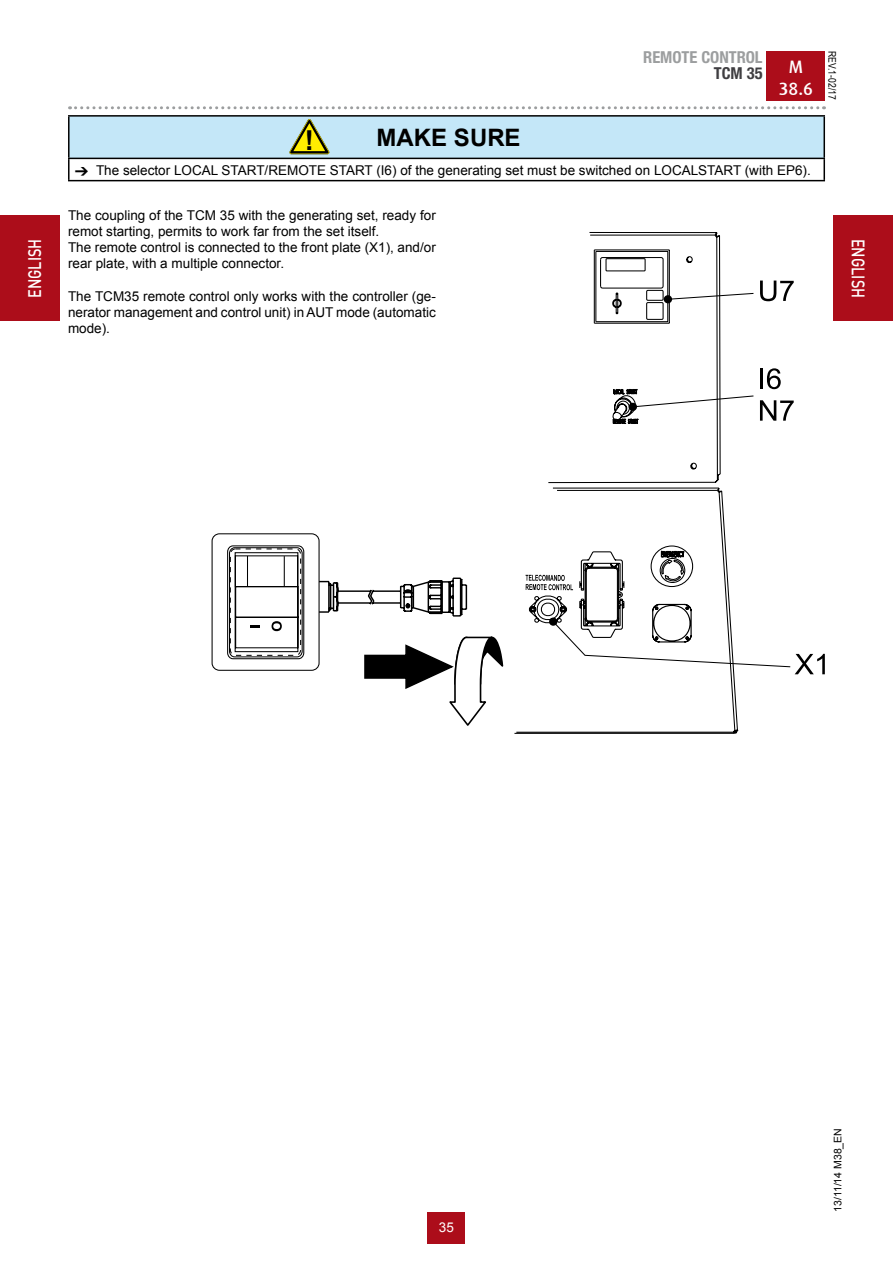
<style>
.page{position:relative;width:893px;height:1263px;background:#fff}
.page>*{position:absolute;margin:0;border:0;box-sizing:border-box;transform-origin:0 0}
.t1{font:700 27.6px "Arial";color:#000}
.t2{font:700 24px "Arial";color:#000}
.t3{font:500 18px "DIN Pro";color:#fff;scale:.8 1}
.t4{font:500 18px/21.6px "Dax";color:#fff;text-align:center}
.t5{font:700 condensed 16.5px "Helvetica Neue LTW1 G";color:#9c9e9f}
.t6{font:700 condensed 16.5px "Helvetica Neue LTW1 G";color:#3f3e41}
.t7{font:13.5px/16.2px "Arial";color:#000}
.t8{font:13.5px "Arial";color:#fff}
.t9{font:10.5px "Arial";color:#000}
.t10{font:10.5px "Arial Narrow";color:#000}
</style>
<div class="page">
<div style="left:767px;top:51px;width:58px;height:50px;background:#ac0d1a"></div>
<svg style="left:70px;top:106px;width:754px;height:3px"></svg>
<div style="left:428px;top:1212px;width:37px;height:31px;background:#ac0d1a"></div>
<div style="left:0;top:216px;width:60px;height:105px;background:#ac0d1a"></div>
<div style="left:833px;top:216px;width:60px;height:105px;background:#ac0d1a"></div>
<svg style="left:514px;top:574px;width:225px;height:160px"></svg>
<svg style="left:526px;top:232px;width:299px;height:442px"></svg>
<svg style="left:211px;top:533px;width:293px;height:193px"></svg>
<hr style="left:247px;top:556px;width:1px;height:31px;background:#000">
<hr style="left:284px;top:556px;width:1px;height:31px;background:#000">
<div style="left:230px;top:548px;width:71px;height:108px;border:1px dashed #000;border-radius:5px"></div>
<div style="left:69px;top:116px;width:755px;height:42px;background:#c4e7f8"></div>
<hr style="left:68px;top:115px;width:757px;height:2px;background:#000">
<hr style="left:68px;top:117px;width:2px;height:41px;background:#000">
<hr style="left:823px;top:117px;width:2px;height:41px;background:#000">
<hr style="left:68px;top:158px;width:757px;height:1px;background:#000">
<hr style="left:68px;top:159px;width:2px;height:21px;background:#000">
<hr style="left:823px;top:159px;width:2px;height:21px;background:#000">
<hr style="left:68px;top:180px;width:757px;height:1px;background:#000">
<svg style="left:289px;top:119px;width:41px;height:35px"></svg>
<p class="t5" style="left:643px;top:47px;width:121px">REMOTE CONTROL</p>
<p class="t6" style="left:714px;top:64px;width:50px">TCM 35</p>
<h3 class="t4" style="left:779px;top:56px;width:36px">M<br>38.6</h3>
<h2 class="t2" style="left:377px;top:121px;width:146px">MAKE SURE</h2>
<p class="t7" style="left:96px;top:162px;width:716px">The selector LOCAL START/REMOTE START (I6) of the generating set must be switched on LOCALSTART (with EP6).</p>
<h1 class="t1" style="left:305px;top:122px;width:11px">!</h1>
<p class="t10" style="left:840px;top:51px;width:50px;rotate:90deg">REV.1-02/17</p>
<p class="t7" style="left:68px;top:207px;width:369px">The coupling of the TCM 35 with the generating set, ready for remot starting, permits to work far from the set itself.<br>The remote control is connected to the front plate (X1), and/or rear plate, with a multiple connector.</p>
<p class="t7" style="left:68px;top:288px;width:369px;text-align:justify">The TCM35 remote control only works with the controller (ge&shy;nerator management and control unit) in AUT mode (automatic mode).</p>
<h3 class="t3" style="left:22px;top:298px;width:76px;rotate:-90deg">ENGLISH</h3>
<h3 class="t3" style="left:871px;top:239px;width:76px;rotate:90deg">ENGLISH</h3>
<p class="t8" style="left:439px;top:1219px;width:17px">35</p>
<p class="t9" style="left:831px;top:1212px;width:85px;rotate:-90deg">13/11/14 M38_EN</p>
</div>
